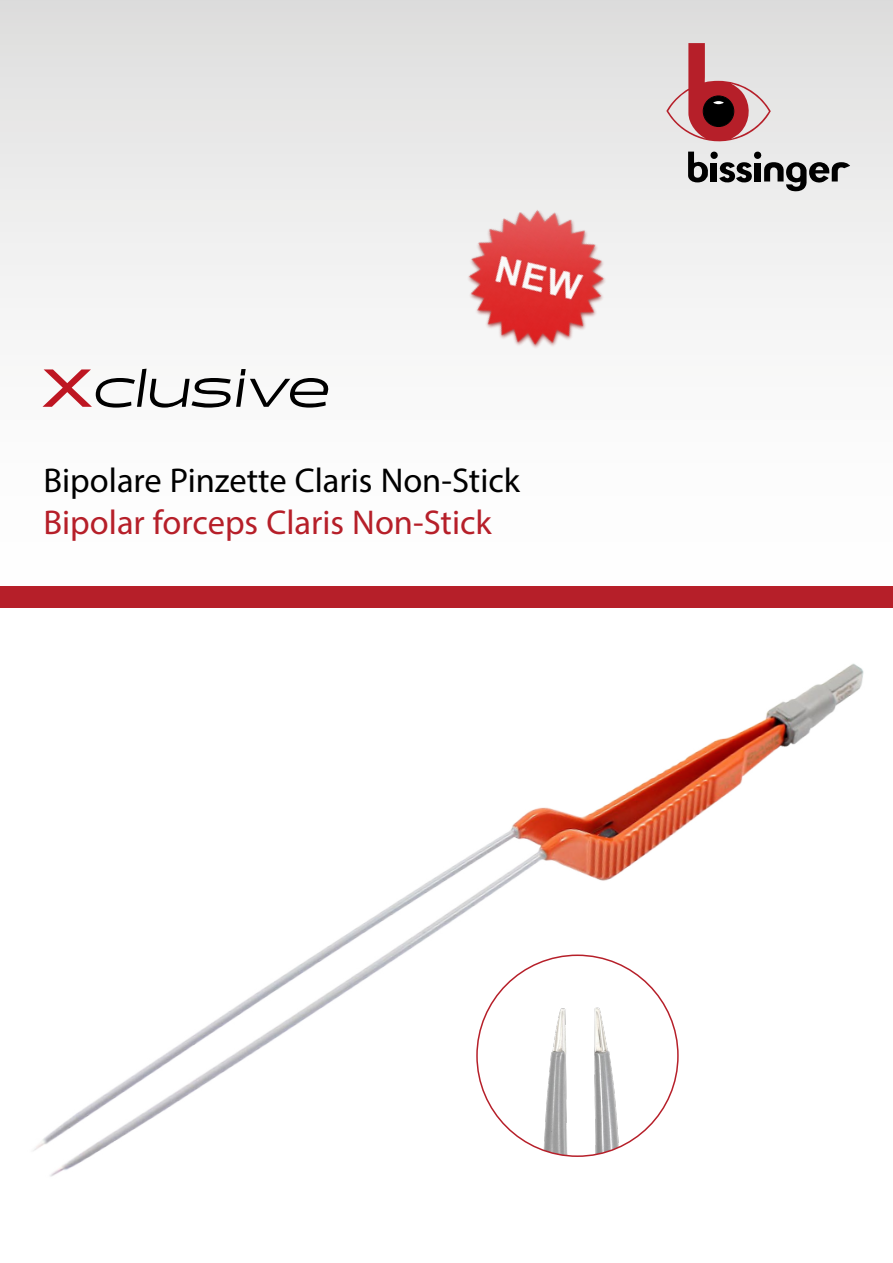
<style>
.page{position:relative;width:893px;height:1263px;background:#fff}
.page>*{position:absolute;margin:0;border:0;box-sizing:border-box;transform-origin:0 0}
.t1{font:italic 53.4px "Halogen";color:#000}
.t2{font:34.5px "Myriad Pro";color:#000}
.t3{font:34.5px "Myriad Pro";color:#b61f29}
.s1{font-weight:700;font-style:normal;color:#be1622}
</style>
<div class="page">
<svg style="left:0;top:0;width:893px;height:587px"></svg>
<div style="left:0;top:587px;width:893px;height:21px;background:#b61f29"></div>
<img style="left:33px;top:663px;width:831px;height:514px">
<img style="left:431px;top:174px;width:212px;height:213px">
<img style="left:477px;top:968px;width:201px;height:188px">
<svg style="left:666px;top:43px;width:184px;height:148px;background:#c7b5b6"></svg>
<h1 class="t1" style="left:43px;top:355px;width:288px"><span class="s1">X</span>clusive</h1>
<p class="t2" style="left:44px;top:459px;width:478px">Bipolare Pinzette Claris Non-Stick</p>
<p class="t3" style="left:44px;top:501px;width:450px">Bipolar forceps Claris Non-Stick</p>
</div>
